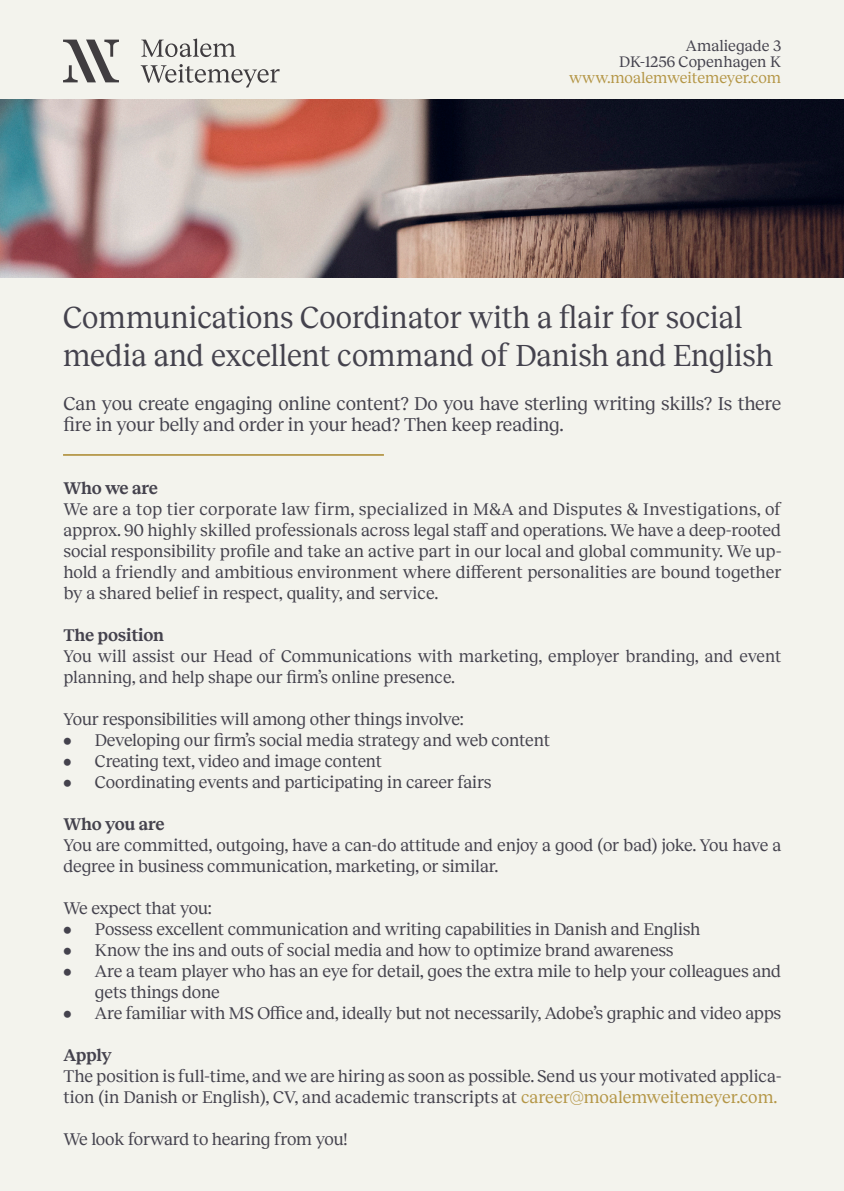
<style>
.page{position:relative;width:844px;height:1191px;background:#fff}
.page>*{position:absolute;margin:0;border:0;box-sizing:border-box;transform-origin:0 0}
.t1{font:31.5px "Reckless";color:#44424d;scale:.95 1}
.t2{font:19.25px/21px "Reckless";letter-spacing:-.015em;color:#44424d}
.t3{font:17.5px/21px "Reckless";letter-spacing:-.01em;color:#44424d}
.t4{font:600 17.5px "Reckless";letter-spacing:-.02em;color:#44424d}
.t5{font:15.75px "Reckless";color:#44424d}
.t6{font:15.75px "Reckless";letter-spacing:-.005em;color:#b49646}
.s1{color:#b49646}
</style>
<div class="page">
<div style="left:0;top:0;width:843px;height:1191px;background:#f3f3ed"></div>
<img style="left:0;top:99px;width:843px;height:179px">
<svg style="left:63px;top:40px;width:56px;height:42px"></svg>
<svg style="left:141px;top:64px;width:138px;height:23px"></svg>
<svg style="left:141px;top:39px;width:94px;height:18px"></svg>
<hr style="left:63px;top:454px;width:321px;height:2px;background:#b49646">
<p class="t5" style="left:685px;top:34px;width:97px">Amaliegade 3</p>
<p class="t5" style="left:619px;top:50px;width:164px">DK-1256 Copenhagen K</p>
<p class="t6" style="left:569px;top:66px;width:214px">www.moalemweitemeyer.com</p>
<p class="t1" style="left:63px;top:294px;width:716px">Communications Coordinator with a flair for social</p>
<p class="t1" style="left:63px;top:332px;width:748px">media and excellent command of Danish and English</p>
<p class="t2" style="left:63px;top:392px;width:719px">Can you create engaging online content? Do you have sterling writing skills? Is there fire in your belly and order in your head? Then keep reading.</p>
<p class="t4" style="left:63px;top:475px;width:96px">Who we are</p>
<p class="t3" style="left:63px;top:497px;width:719px;text-align:justify">We are a top tier corporate law firm, specialized in M&amp;A and Disputes &amp; Investigations, of approx. 90 highly skilled professionals across legal staff and operations. We have a deep-rooted social responsibility profile and take an active part in our local and global community. We up&shy;hold a friendly and ambitious environment where different personalities are bound together by a shared belief in respect, quality, and service.</p>
<p class="t4" style="left:63px;top:622px;width:102px">The position</p>
<p class="t3" style="left:63px;top:644px;width:719px">You will assist our Head of Communications with marketing, employer branding, and event planning, and help shape our firm’s online presence.</p>
<p class="t3" style="left:63px;top:707px;width:401px">Your responsibilities will among other things involve:</p>
<p class="t3" style="left:63px;top:728px;width:488px">• Developing our firm’s social media strategy and web content</p>
<p class="t3" style="left:63px;top:749px;width:320px">• Creating text, video and image content</p>
<p class="t3" style="left:63px;top:770px;width:429px">• Coordinating events and participating in career fairs</p>
<p class="t4" style="left:63px;top:811px;width:103px">Who you are</p>
<p class="t3" style="left:63px;top:833px;width:719px">You are committed, outgoing, have a can-do attitude and enjoy a good (or bad) joke. You have a degree in business communication, marketing, or similar.</p>
<p class="t3" style="left:63px;top:896px;width:149px">We expect that you:</p>
<p class="t3" style="left:63px;top:917px;width:638px">• Possess excellent communication and writing capabilities in Danish and English</p>
<p class="t3" style="left:63px;top:938px;width:611px">• Know the ins and outs of social media and how to optimize brand awareness</p>
<p class="t3" style="left:95px;top:959px;width:687px;text-indent:-32px">• Are a team player who has an eye for detail, goes the extra mile to help your colleagues and gets things done</p>
<p class="t3" style="left:63px;top:1001px;width:719px">• Are familiar with MS Office and, ideally but not necessarily, Adobe’s graphic and video apps</p>
<p class="t4" style="left:63px;top:1042px;width:50px">Apply</p>
<p class="t3" style="left:63px;top:1064px;width:719px">The position is full-time, and we are hiring as soon as possible. Send us your motivated applica&shy;tion (in Danish or English), CV, and academic transcripts at <span class="s1">career@moalemweitemeyer.com.</span></p>
<p class="t3" style="left:63px;top:1127px;width:285px">We look forward to hearing from you!</p>
</div>
